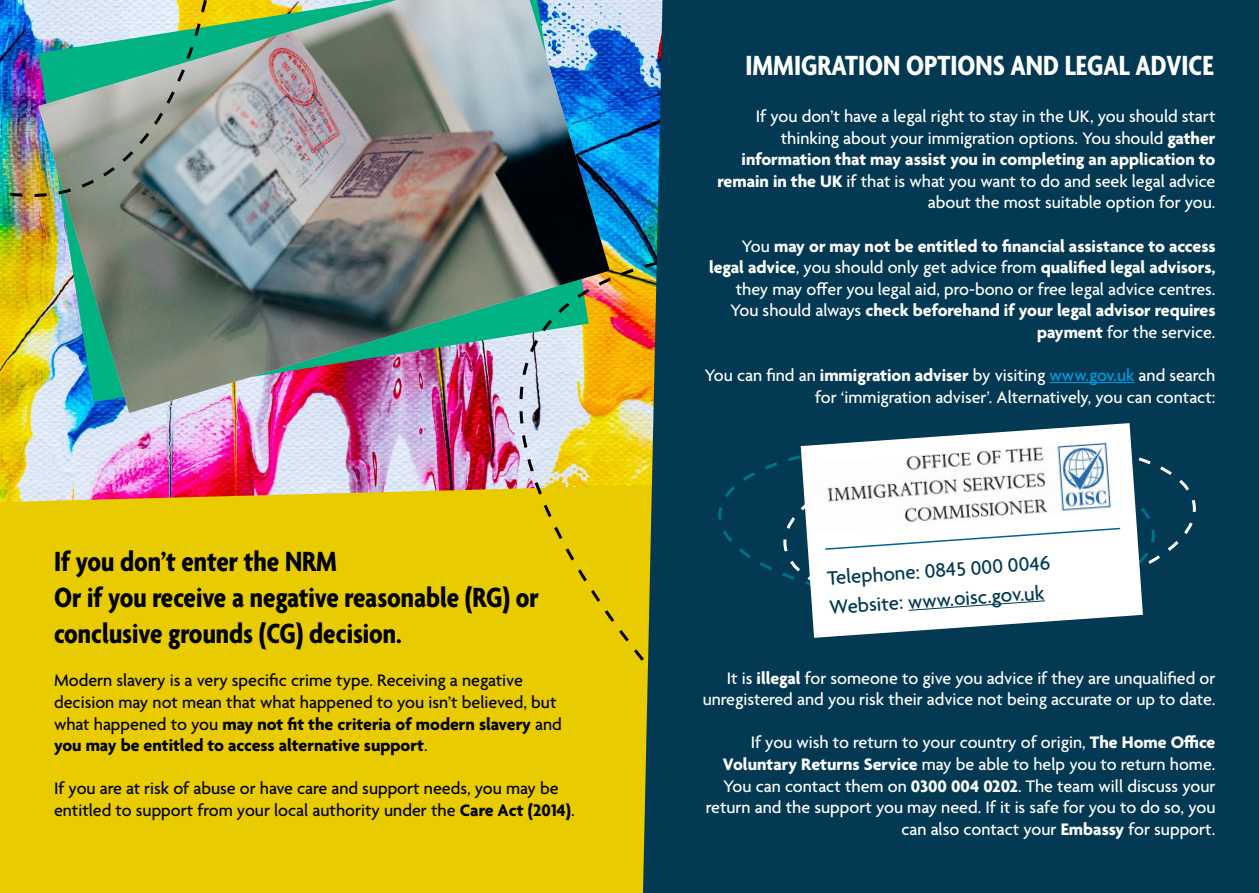
<style>
.page{position:relative;width:1259px;height:893px;background:#fff}
.page>*{position:absolute;margin:0;border:0;box-sizing:border-box;transform-origin:0 0}
.t1{font:700 condensed 30px/36px "Agenda";color:#000}
.t2{font:700 condensed 30px "Agenda";color:#fff}
.t3{font:500 21px/29.4px "Agenda";color:#033953}
.t4{font:500 18px/21.6px "Agenda";color:#fff;text-align:right}
.t5{font:500 18px/21.6px "Agenda";color:#000}
.t6{font:700 18px/21.6px "Agenda";color:#fff;text-align:right}
.s1{font-weight:700}
.s2{font-weight:500}
.s3{color:#009fe3}
</style>
<div class="page">
<img style="left:0;top:0;width:643px;height:484px">
<div style="left:0;top:484px;width:643px;height:409px;background:#e8cb01"></div>
<img style="left:38px;top:0;width:572px;height:413px">
<img style="left:315px;top:254px;width:328px;height:464px">
<div style="left:643px;top:0;width:616px;height:893px;background:#033953"></div>
<hr style="left:1049px;top:382px;width:85px;height:1px;background:#009fe3">
<img style="left:0;top:0;width:227px;height:297px">
<svg style="left:800px;top:423px;width:343px;height:215px;fill:#033953"></svg>
<svg style="left:718px;top:439px;width:477px;height:173px"></svg>
<img style="left:812px;top:441px;width:313px;height:92px">
<h1 class="t1" style="left:54px;top:545px;width:486px">If you don’t enter the NRM<br>Or if you receive a negative reasonable (RG) or conclusive grounds (CG) decision.</h1>
<p class="t5" style="left:54px;top:671px;width:509px">Modern slavery is a very specific crime type. Receiving a negative decision may not mean that what happened to you isn’t believed, but what happened to you <span class="s1">may not fit the criteria of modern slavery</span> and <span class="s1">you may be entitled to access alternative support</span>.</p>
<p class="t5" style="left:54px;top:779px;width:522px">If you are at risk of abuse or have care and support needs, you may be entitled to support from your local authority under the <span class="s1">Care Act (2014)</span>.</p>
<h1 class="t2" style="left:745px;top:50px;width:470px">IMMIGRATION OPTIONS AND LEGAL ADVICE</h1>
<p class="t4" style="left:717px;top:106px;width:499px">If you don’t have a legal right to stay in the UK, you should start thinking about your immigration options. You should <span class="s1">gather information that may assist you in completing an application to remain in the UK</span> if that is what you want to do and seek legal advice about the most suitable option for you.</p>
<p class="t6" style="left:709px;top:236px;width:508px"><span class="s2">You</span> may or may not be entitled to financial assistance to access legal advice<span class="s2">, you should only get advice from</span> qualified legal advisors, <span class="s2">they may offer you legal aid, pro-bono or free legal advice centres.<br>You should always</span> check beforehand if your legal advisor requires payment <span class="s2">for the service.</span></p>
<p class="t4" style="left:704px;top:366px;width:512px">You can find an <span class="s1">immigration adviser</span> by visiting <span class="s3">www.gov.uk</span> and search for ‘immigration adviser’. Alternatively, you can contact:</p>
<p class="t3" style="left:826px;top:565px;width:225px;rotate:-4deg">Telephone: 0845 000 0046<br>Website: www.oisc.gov.uk</p>
<p class="t4" style="left:703px;top:668px;width:514px">It is <span class="s1">illegal</span> for someone to give you advice if they are unqualified or unregistered and you risk their advice not being accurate or up to date.</p>
<p class="t4" style="left:706px;top:733px;width:511px">If you wish to return to your country of origin, <span class="s1">The Home Office Voluntary Returns Service</span> may be able to help you to return home.<br>You can contact them on <span class="s1">0300 004 0202</span>. The team will discuss your return and the support you may need. If it is safe for you to do so, you can also contact your <span class="s1">Embassy</span> for support.</p>
</div>
